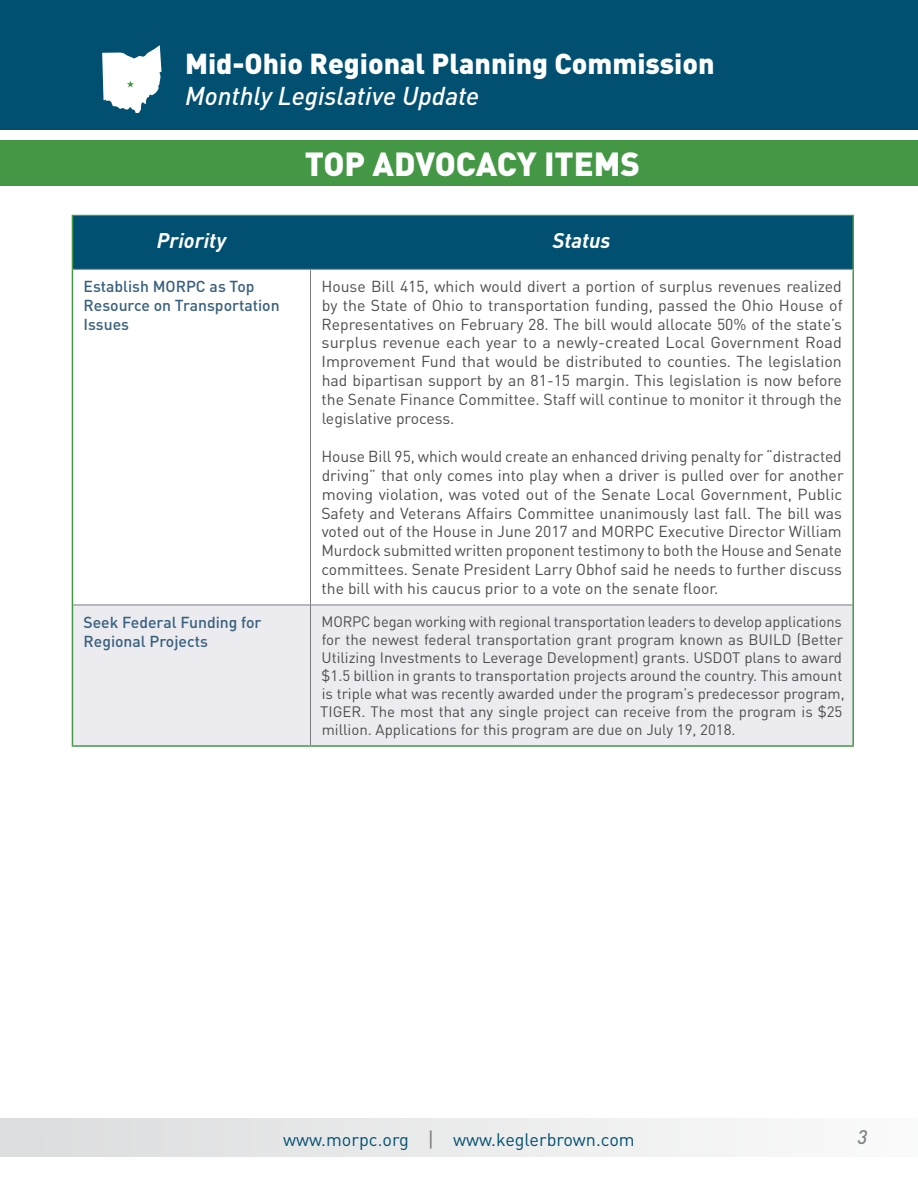
<style>
.page{position:relative;width:918px;height:1188px;background:#fff}
.page>*{position:absolute;margin:0;border:0;box-sizing:border-box;transform-origin:0 0}
.t1{font:900 33px "DIN Pro";color:#fff}
.t2{font:900 28.5px "DIN Pro";color:#fff}
.t3{font:italic 500 25.5px "DIN Pro";color:#fff}
.t4{font:italic 700 21px "DIN Pro";color:#fff}
.t5{font:italic 500 19.5px "DIN Pro";color:#848488}
.t6{font:18px "DIN Pro";color:#025071}
.t7{font:15.75px/18.9px "DIN Pro";color:#4d4d4f;text-align:justify}
.t8{font:500 15.75px/18.9px "DIN Pro";color:#38607f}
.t9{font:15px/18px "DIN Pro";color:#4d4d4f}
.s1{font-size:21px;color:#7c7c81}
</style>
<div class="page">
<div style="left:0;top:1118px;width:918px;height:38px;background:linear-gradient(to right,#dbdcdd,#fafbfb)"></div>
<div style="left:0;top:0;width:918px;height:130px;background:#025071"></div>
<svg style="left:97px;top:37px;width:67px;height:79px"></svg>
<div style="left:0;top:140px;width:918px;height:46px;background:#449845"></div>
<div style="left:73px;top:216px;width:779px;height:53px;background:#025071"></div>
<svg style="left:73px;top:270px;width:779px;height:335px"></svg>
<div style="left:73px;top:606px;width:779px;height:139px;background:#ececf0"></div>
<hr style="left:72px;top:215px;width:238px;height:1px;background:#449845">
<hr style="left:310px;top:215px;width:544px;height:1px;background:#449845">
<hr style="left:72px;top:216px;width:1px;height:53px;background:#449845">
<hr style="left:852px;top:216px;width:2px;height:53px;background:#449845">
<hr style="left:73px;top:269px;width:237px;height:1px;background:#7c7c81">
<hr style="left:310px;top:269px;width:542px;height:1px;background:#7c7c81">
<hr style="left:310px;top:270px;width:1px;height:335px;background:#7c7c81">
<hr style="left:310px;top:605px;width:1px;height:140px;background:#7c7c81">
<hr style="left:72px;top:269px;width:1px;height:336px;background:#449845">
<hr style="left:852px;top:269px;width:2px;height:336px;background:#449845">
<hr style="left:72px;top:605px;width:1px;height:140px;background:#449845">
<hr style="left:852px;top:605px;width:2px;height:140px;background:#449845">
<hr style="left:72px;top:745px;width:238px;height:2px;background:#449845">
<hr style="left:310px;top:745px;width:544px;height:2px;background:#449845">
<hr style="left:73px;top:605px;width:237px;height:1px;background:#7c7c81">
<hr style="left:310px;top:605px;width:542px;height:1px;background:#7c7c81">
<h2 class="t2" style="left:185px;top:45px;width:531px">Mid-Ohio Regional Planning Commission</h2>
<h3 class="t3" style="left:185px;top:75px;width:296px">Monthly Legislative Update</h3>
<h1 class="t1" style="left:305px;top:141px;width:337px">TOP ADVOCACY ITEMS</h1>
<h3 class="t4" style="left:157px;top:223px;width:71px">Priority</h3>
<h3 class="t4" style="left:553px;top:223px;width:59px">Status</h3>
<p class="t8" style="left:84px;top:276px;width:198px">Establish MORPC as Top<br>Resource on Transportation<br>Issues</p>
<p class="t7" style="left:321px;top:276px;width:523px">House Bill 415, which would divert a portion of surplus revenues realized by the State of Ohio to transportation funding, passed the Ohio House of Representatives on February 28. The bill would allocate 50% of the state’s surplus revenue each year to a newly-created Local Government Road Improvement Fund that would be distributed to counties. The legislation had bipartisan support by an 81-15 margin. This legislation is now before the Senate Finance Committee. Staff will continue to monitor it through the legislative process.</p>
<p class="t7" style="left:321px;top:446px;width:524px">House Bill 95, which would create an enhanced driving penalty for “distracted driving” that only comes into play when a driver is pulled over for another moving violation, was voted out of the Senate Local Government, Public Safety and Veterans Affairs Committee unanimously last fall. The bill was voted out of the House in June 2017 and MORPC Executive Director William Murdock submitted written proponent testimony to both the House and Senate committees. Senate President Larry Obhof said he needs to further discuss the bill with his caucus prior to a vote on the senate floor.</p>
<p class="t8" style="left:84px;top:612px;width:180px">Seek Federal Funding for<br>Regional Projects</p>
<p class="t9" style="left:320px;top:612px;width:526px">MORPC began working with regional transportation leaders to develop applications for the newest federal transportation grant program known as BUILD (Better Utilizing Investments to Leverage Development) grants. USDOT plans to award $1.5 billion in grants to transportation projects around the country. This amount is triple what was recently awarded under the program’s predecessor program, TIGER. The most that any single project can receive from the program is $25 million. Applications for this program are due on July 19, 2018.</p>
<p class="t6" style="left:283px;top:1127px;width:353px">www.morpc.org <span class="s1">|</span> www.keglerbrown.com</p>
<p class="t5" style="left:858px;top:1122px;width:11px">3</p>
</div>
